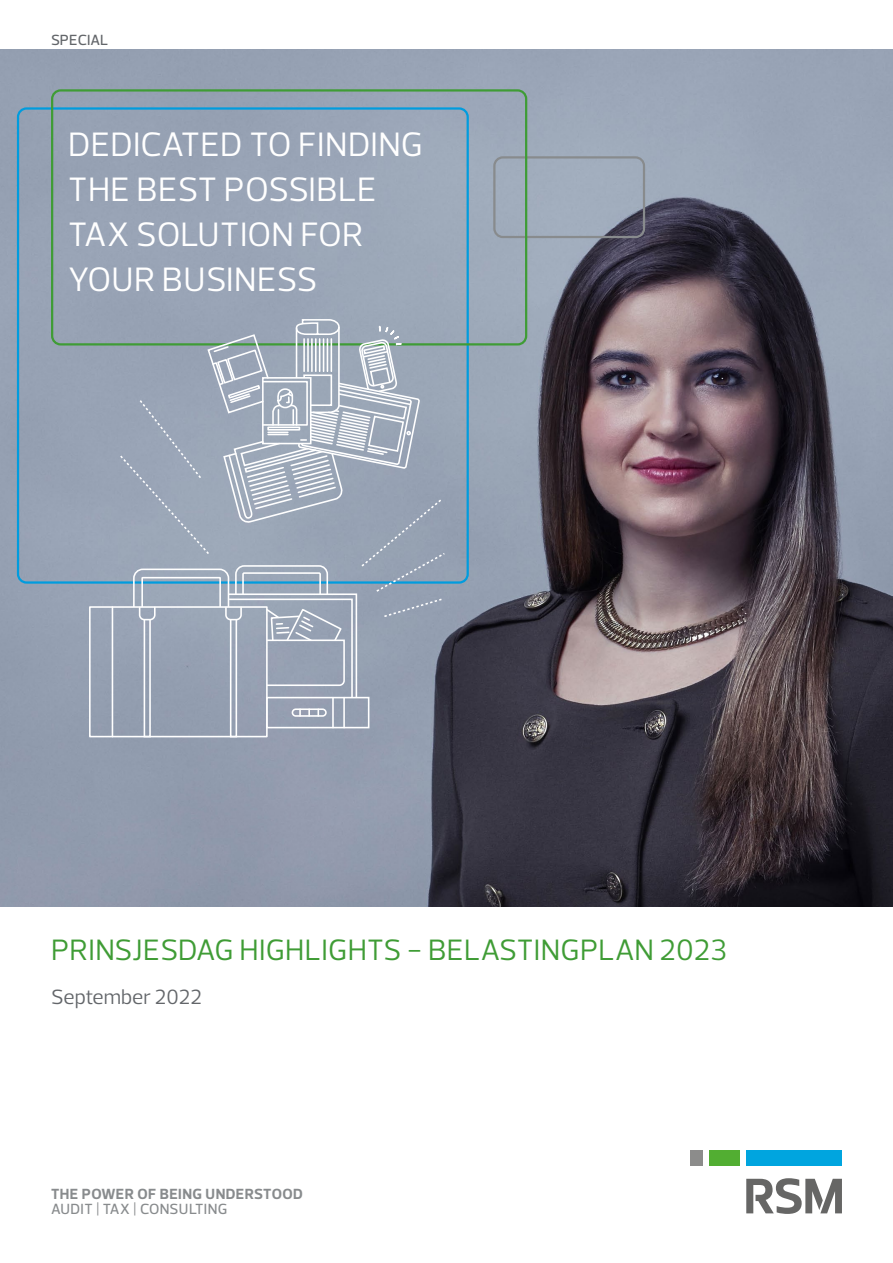
<style>
.page{position:relative;width:893px;height:1263px;background:#fff}
.page>*{position:absolute;margin:0;border:0;box-sizing:border-box;transform-origin:0 0}
.t1{font:34.5px/45px "Prelo";letter-spacing:.01em;color:#fff}
.t2{font:30px "Prelo";letter-spacing:.015em;color:#3f9c35}
.t3{font:21px "Prelo";color:#63666a}
.t4{font:700 15px "Prelo";letter-spacing:.03em;color:#888b8d}
.t5{font:500 15px "Prelo";letter-spacing:.02em;color:#888b8d}
.t6{font:500 15px "Prelo";color:#63666a}
</style>
<div class="page">
<img style="left:0;top:50px;width:893px;height:856px">
<div style="left:17px;top:107px;width:452px;height:477px;border:2px solid #009cde;border-radius:9px"></div>
<div style="left:493px;top:156px;width:152px;height:82px;border:2px solid #888b8d;border-radius:9px"></div>
<div style="left:746px;top:1150px;width:96px;height:16px;background:#00a5df"></div>
<div style="left:690px;top:1150px;width:12px;height:16px;background:#8c8c8b"></div>
<div style="left:709px;top:1150px;width:30px;height:16px;background:#52ae32"></div>
<svg style="left:746px;top:1178px;width:96px;height:36px"></svg>
<div style="left:51px;top:89px;width:476px;height:256px;border:2px solid #3f9c35;border-radius:9px"></div>
<div style="left:89px;top:606px;width:179px;height:131px;border:2px solid #fff"></div>
<hr style="left:112px;top:607px;width:1px;height:130px;background:#fff">
<div style="left:144px;top:619px;width:7px;height:118px;border:2px solid #fff"></div>
<div style="left:230px;top:619px;width:7px;height:118px;border:2px solid #fff"></div>
<div style="left:266px;top:697px;width:103px;height:31px;border:2px solid #fff"></div>
<hr style="left:332px;top:698px;width:2px;height:30px;background:#fff">
<hr style="left:343px;top:698px;width:2px;height:30px;background:#fff">
<div style="left:292px;top:708px;width:35px;height:9px;border:2px solid #fff;border-radius:3px"></div>
<svg style="left:317px;top:709px;width:2px;height:7px"></svg>
<svg style="left:308px;top:709px;width:2px;height:7px"></svg>
<svg style="left:299px;top:709px;width:2px;height:7px"></svg>
<svg style="left:117px;top:318px;width:329px;height:381px;background:#9fabba"></svg>
<p class="t6" style="left:51px;top:31px;width:59px">SPECIAL</p>
<p class="t1" style="left:68px;top:122px;width:356px">DEDICATED TO FINDING<br>THE BEST POSSIBLE<br>TAX SOLUTION FOR<br>YOUR BUSINESS</p>
<p class="t2" style="left:51px;top:932px;width:678px">PRINSJESDAG HIGHLIGHTS - BELASTINGPLAN 2023</p>
<p class="t3" style="left:51px;top:984px;width:152px">September 2022</p>
<p class="t4" style="left:51px;top:1185px;width:253px">THE POWER OF BEING UNDERSTOOD</p>
<p class="t5" style="left:51px;top:1200px;width:178px">AUDIT | TAX | CONSULTING</p>
</div>
